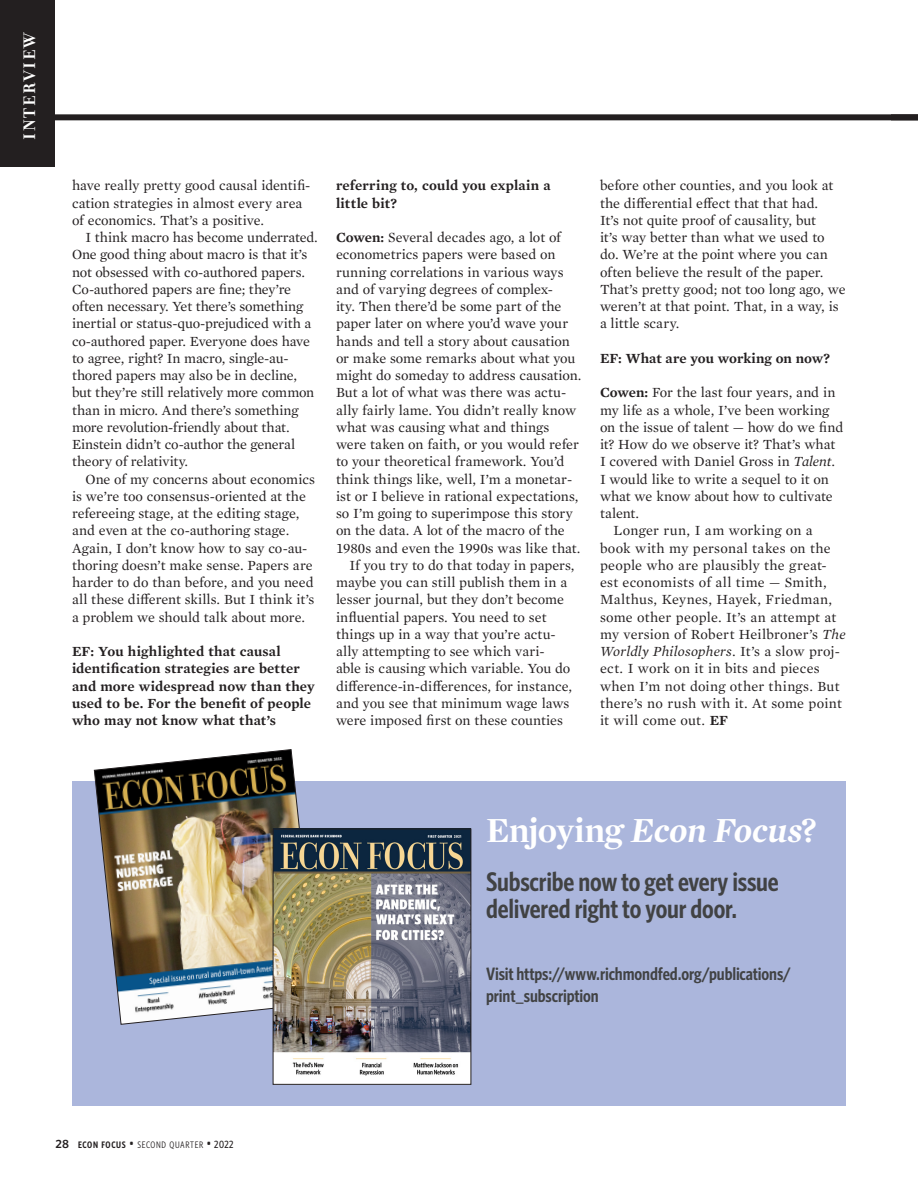
<style>
.page{position:relative;width:918px;height:1188px;background:#fff}
.page>*{position:absolute;margin:0;border:0;box-sizing:border-box;transform-origin:0 0}
.t1{font:700 36px "Mercury Display";letter-spacing:-.01em;color:#fff}
.t2{font:600 27px/27px "Whitney Condensed";letter-spacing:-.005em;color:#414243}
.t3{font:600 18px/22.5px "Whitney Condensed";letter-spacing:-.005em;color:#414243}
.t4{font:700 18px "Filosofia OT";letter-spacing:.1em;color:#fff}
.Body_text_indent{font:14.25px/17.2px "Mercury Text G1";color:#231f20}
.Body_text_no_indent{font:14.25px/17.2px "Mercury Text G1";letter-spacing:-.005em;color:#231f20}
.Q_A_No_Indent{font:14.25px/17.2px "Mercury Text G1";letter-spacing:-.01em;color:#231f20}
.Q_A_No_Indent-2{font:600 14.25px/17.2px "Mercury Text G1";letter-spacing:.005em;color:#231f20}
.t5{font:9.45px "Whitney Condensed";letter-spacing:.07em;color:#231f20}
.s1{font-weight:600}
.s2{font-style:italic}
.s3{font-family:"Whitney";font-weight:600;font-size:12px}
.s4{font-size:13.5px}
.s5{font-weight:500;font-size:10.5px}
</style>
<div class="page">
<div style="left:0;top:114px;width:918px;height:6px;background:#231f20"></div>
<div style="left:0;top:0;width:55px;height:167px;background:#231f20"></div>
<div style="left:72px;top:781px;width:774px;height:325px;background:#abb6dc"></div>
<img style="left:94px;top:749px;width:224px;height:276px">
<img style="left:275px;top:831px;width:194px;height:252px">
<div style="left:273px;top:829px;width:198px;height:256px;border:1px solid #231f20"></div>
<p class="t4" style="left:20px;top:140px;width:110px;rotate:-90deg">INTERVIEW</p>
<p class="Body_text_no_indent" style="left:72px;top:176px;width:240px">have really pretty good causal identifi&shy;cation strategies in almost every area of economics. That’s a positive.</p>
<p class="Body_text_indent" style="left:72px;top:228px;width:247px;text-indent:14px">I think macro has become underrated.<br>One good thing about macro is that it’s not obsessed with co-authored papers.<br>Co-authored papers are fine; they’re often necessary. Yet there’s something inertial or status-quo-prejudiced with a co-authored paper. Everyone does have to agree, right? In macro, single-au&shy;thored papers may also be in decline, but they’re still relatively more common than in micro. And there’s something more revolution-friendly about that.<br>Einstein didn’t co-author the general theory of relativity.</p>
<p class="Body_text_indent" style="left:72px;top:470px;width:244px;text-indent:14px">One of my concerns about economics is we’re too consensus-oriented at the refereeing stage, at the editing stage, and even at the co-authoring stage.<br>Again, I don’t know how to say co-au&shy;thoring doesn’t make sense. Papers are harder to do than before, and you need all these different skills. But I think it’s a problem we should talk about more.</p>
<p class="Q_A_No_Indent-2" style="left:72px;top:642px;width:244px">EF: You highlighted that causal identification strategies are better and more widespread now than they used to be. For the benefit of people who may not know what that’s</p>
<p class="Q_A_No_Indent-2" style="left:336px;top:176px;width:216px">referring to, could you explain a little bit?</p>
<p class="Body_text_no_indent" style="left:336px;top:228px;width:247px"><span class="s1">Cowen:</span> Several decades ago, a lot of econometrics papers were based on running correlations in various ways and of varying degrees of complex-<br>ity. Then there’d be some part of the paper later on where you’d wave your hands and tell a story about causation or make some remarks about what you might do someday to address causation.<br>But a lot of what was there was actu&shy;ally fairly lame. You didn’t really know what was causing what and things were taken on faith, or you would refer to your theoretical framework. You’d think things like, well, I’m a monetar&shy;ist or I believe in rational expectations, so I’m going to superimpose this story on the data. A lot of the macro of the 1980s and even the 1990s was like that.</p>
<p class="Body_text_indent" style="left:336px;top:556px;width:240px;text-indent:14px">If you try to do that today in papers, maybe you can still publish them in a lesser journal, but they don’t become influential papers. You need to set things up in a way that you’re actu&shy;ally attempting to see which vari-<br>able is causing which variable. You do difference-in-differences, for instance, and you see that minimum wage laws were imposed first on these counties</p>
<p class="Body_text_indent" style="left:600px;top:176px;width:247px">before other counties, and you look at the differential effect that that had.<br>It’s not quite proof of causality, but<br>it’s way better than what we used to do. We’re at the point where you can often believe the result of the paper.<br>That’s pretty good; not too long ago, we weren’t at that point. That, in a way, is a little scary.</p>
<p class="Q_A_No_Indent-2" style="left:600px;top:349px;width:232px">EF: What are you working on now?</p>
<p class="Q_A_No_Indent" style="left:600px;top:383px;width:245px"><span class="s1">Cowen:</span> For the last four years, and in my life as a whole, I’ve been working on the issue of talent — how do we find it? How do we observe it? That’s what<br>I covered with Daniel Gross in <span class="s2">Talent</span>.<br>I would like to write a sequel to it on what we know about how to cultivate talent.</p>
<p class="Body_text_indent" style="left:600px;top:521px;width:247px;text-indent:14px">Longer run, I am working on a book with my personal takes on the people who are plausibly the great&shy;est economists of all time — Smith, Malthus, Keynes, Hayek, Friedman, some other people. It’s an attempt at my version of Robert Heilbroner’s <span class="s2">The Worldly Philosophers</span>. It’s a slow proj&shy;ect. I work on it in bits and pieces when I’m not doing other things. But there’s no rush with it. At some point it will come out. <span class="s1">EF</span></p>
<p class="t1" style="left:486px;top:803px;width:332px">Enjoying <span class="s2">Econ Focus</span>?</p>
<p class="t2" style="left:486px;top:867px;width:294px">Subscribe now to get every issue delivered right to your door.</p>
<p class="t3" style="left:486px;top:961px;width:306px">Visit https://www.richmondfed.org/publications/ print_subscription</p>
<p class="t5" style="left:56px;top:1139px;width:180px"><span class="s3">28</span> <span class="s1">ECON FOCUS</span> <span class="s4">•</span> SECOND QUARTER <span class="s4">•</span> <span class="s5">2022</span></p>
</div>
